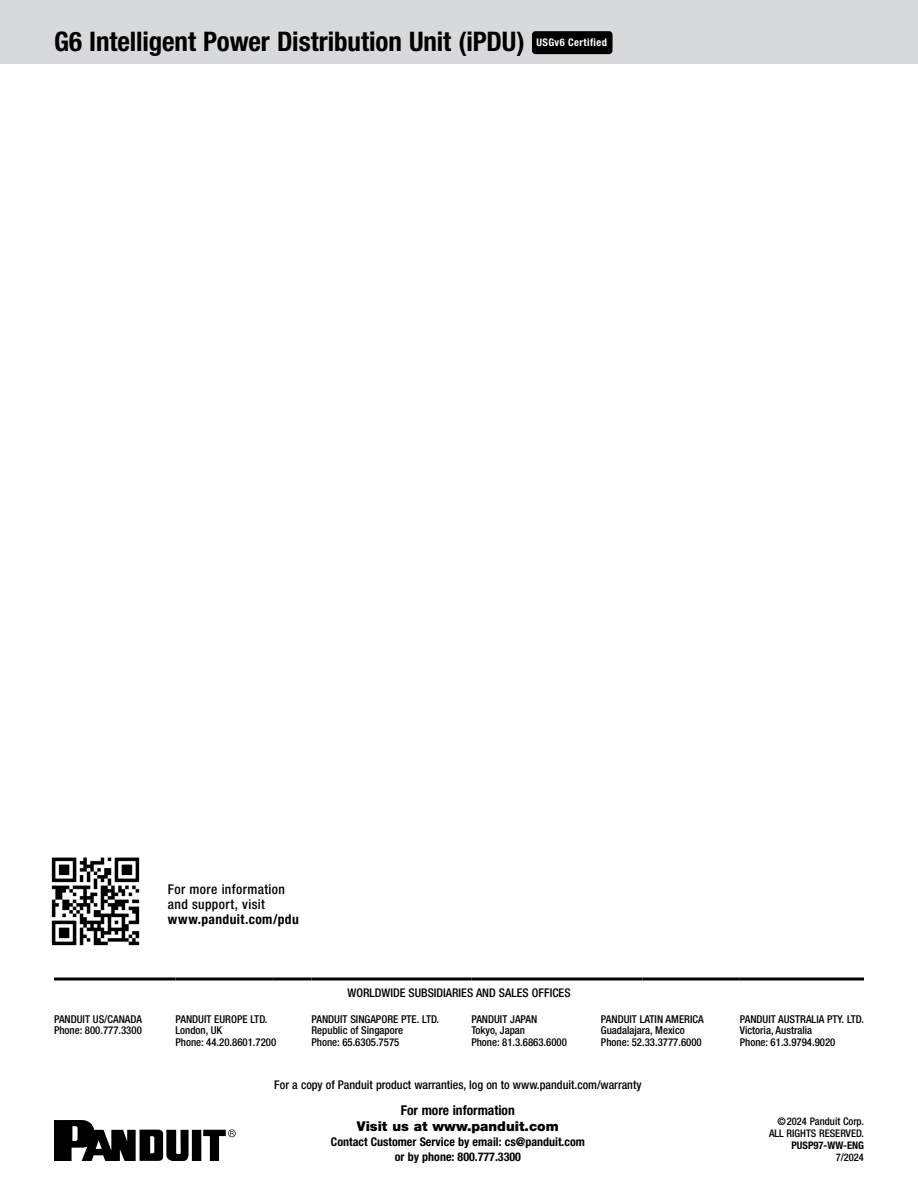
<style>
.page{position:relative;width:918px;height:1188px;background:#fff}
.page>*{position:absolute;margin:0;border:0;box-sizing:border-box;transform-origin:0 0}
.t1{font:700 condensed 27px "Helvetica Neue LT Std";letter-spacing:-.005em;color:#000}
.t2{font:500 condensed 13.5px/15px "Helvetica Neue LT Std";letter-spacing:.03em;color:#000}
.t3{font:900 13.5px "Helvetica Neue LT Std";color:#000}
.t4{font:700 condensed 13.5px "Helvetica Neue LT Std";letter-spacing:.03em;color:#000}
.t5{font:700 condensed 13.5px "Helvetica Neue LT Std";color:#000}
.t6{font:500 condensed 12px "Helvetica Neue LT Std";color:#000}
.t7{font:700 condensed 12px/15px "Helvetica Neue LT Std";color:#000;text-align:center}
.t8{font:500 condensed 10.8px/11.7px "Helvetica Neue LT Std";color:#000}
.t9{font:500 condensed 10.5px/12px "Helvetica Neue LT Std";color:#000;text-align:right}
.t10{font:700 condensed 10.5px "Helvetica Neue LT Std";letter-spacing:.04em;color:#fff}
.t11{font:700 condensed 10.5px "Helvetica Neue LT Std";color:#000}
</style>
<div class="page">
<div style="left:0;top:0;width:918px;height:64px;background:#d7d9da"></div>
<div style="left:532px;top:31px;width:81px;height:23px;background:#000;border-radius:4px"></div>
<hr style="left:54px;top:977px;width:121px;height:3px;background:#000">
<hr style="left:175px;top:977px;width:98px;height:3px;background:#000">
<hr style="left:273px;top:977px;width:39px;height:3px;background:#000">
<hr style="left:312px;top:977px;width:159px;height:3px;background:#000">
<hr style="left:471px;top:977px;width:130px;height:3px;background:#000">
<hr style="left:601px;top:977px;width:42px;height:3px;background:#000">
<hr style="left:643px;top:977px;width:97px;height:3px;background:#000">
<hr style="left:740px;top:977px;width:124px;height:3px;background:#000">
<svg style="left:54px;top:1120px;width:182px;height:41px"></svg>
<img style="left:51px;top:857px;width:89px;height:89px">
<h1 class="t1" style="left:54px;top:25px;width:472px">G6 Intelligent Power Distribution Unit (iPDU)</h1>
<p class="t10" style="left:536px;top:36px;width:72px">USGv6 Certified</p>
<p class="t2" style="left:168px;top:881px;width:119px">For more information and support, visit</p>
<p class="t4" style="left:168px;top:911px;width:132px">www.panduit.com/pdu</p>
<p class="t6" style="left:347px;top:986px;width:225px">WORLDWIDE SUBSIDIARIES AND SALES OFFICES</p>
<p class="t8" style="left:54px;top:1013px;width:90px">PANDUIT US/CANADA<br>Phone: 800.777.3300</p>
<p class="t8" style="left:175px;top:1013px;width:102px">PANDUIT EUROPE LTD.<br>London, UK<br>Phone: 44.20.8601.7200</p>
<p class="t8" style="left:312px;top:1013px;width:129px">PANDUIT SINGAPORE PTE. LTD.<br>Republic of Singapore<br>Phone: 65.6305.7575</p>
<p class="t8" style="left:471px;top:1013px;width:97px">PANDUIT JAPAN<br>Tokyo, Japan<br>Phone: 81.3.6863.6000</p>
<p class="t8" style="left:601px;top:1013px;width:104px">PANDUIT LATIN AMERICA<br>Guadalajara, Mexico<br>Phone: 52.33.3777.6000</p>
<p class="t8" style="left:740px;top:1013px;width:126px">PANDUIT AUSTRALIA PTY. LTD.<br>Victoria, Australia<br>Phone: 61.3.9794.9020</p>
<p class="t6" style="left:274px;top:1078px;width:369px">For a copy of Panduit product warranties, log on to www.panduit.com/warranty</p>
<p class="t5" style="left:401px;top:1102px;width:115px">For more information</p>
<p class="t3" style="left:357px;top:1118px;width:203px">Visit us at www.panduit.com</p>
<p class="t7" style="left:331px;top:1134px;width:255px">Contact Customer Service by email: cs@panduit.com or by phone: 800.777.3300</p>
<p class="t9" style="left:769px;top:1115px;width:96px">©2024 Panduit Corp.<br>ALL RIGHTS RESERVED.</p>
<p class="t11" style="left:791px;top:1139px;width:74px">PUSP97-WW-ENG</p>
<p class="t9" style="left:836px;top:1151px;width:30px">7/2024</p>
</div>
